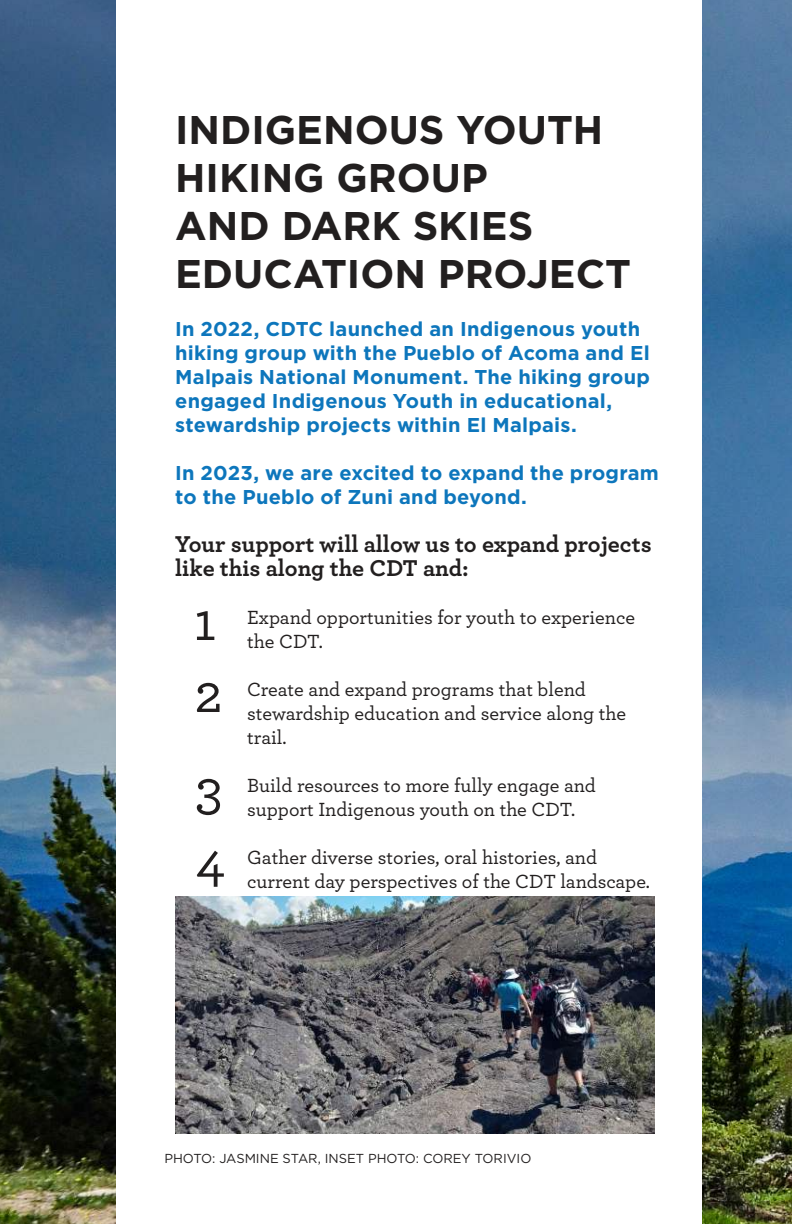
<style>
.page{position:relative;width:792px;height:1224px;background:#fff}
.page>*{position:absolute;margin:0;border:0;box-sizing:border-box;transform-origin:0 0}
.t1{font:500 56.4px "Archer";color:#221f1f}
.t2{font:700 40px/48px "Gotham";color:#221f1f}
.t3{font:700 24px/24px "Archer";color:#221f1f}
.t4{font:500 20px/24px "Archer";color:#221f1f}
.t5{font:700 20px/24px "Gotham";letter-spacing:.01em;color:#0d76bc}
.t6{font:13px "Gotham";color:#221f1f}
</style>
<div class="page">
<img style="left:0;top:0;width:792px;height:1224px">
<div style="left:116px;top:0;width:586px;height:1224px;background:#fff"></div>
<img style="left:175px;top:896px;width:479px;height:238px">
<h2 class="t2" style="left:175px;top:108px;width:458px">INDIGENOUS YOUTH<br>HIKING GROUP<br>AND DARK SKIES<br>EDUCATION PROJECT</h2>
<p class="t5" style="left:175px;top:318px;width:476px">In 2022, CDTC launched an Indigenous youth hiking group with the Pueblo of Acoma and El Malpais National Monument. The hiking group engaged Indigenous Youth in educational, stewardship projects within El Malpais.</p>
<p class="t5" style="left:175px;top:462px;width:485px">In 2023, we are excited to expand the program to the Pueblo of Zuni and beyond.</p>
<p class="t3" style="left:175px;top:533px;width:478px">Your support will allow us to expand projects like this along the CDT and:</p>
<h1 class="t1" style="left:193px;top:595px;width:25px">1</h1>
<p class="t4" style="left:247px;top:606px;width:389px">Expand opportunities for youth to experience the CDT.</p>
<h1 class="t1" style="left:195px;top:667px;width:29px">2</h1>
<p class="t4" style="left:247px;top:678px;width:380px">Create and expand programs that blend stewardship education and service along the trail.</p>
<h1 class="t1" style="left:195px;top:763px;width:29px">3</h1>
<p class="t4" style="left:247px;top:774px;width:350px">Build resources to more fully engage and support Indigenous youth on the CDT.</p>
<h1 class="t1" style="left:196px;top:835px;width:31px">4</h1>
<p class="t4" style="left:247px;top:846px;width:404px">Gather diverse stories, oral histories, and current day perspectives of the CDT landscape.</p>
<p class="t6" style="left:164px;top:1153px;width:368px">PHOTO: JASMINE STAR, INSET PHOTO: COREY TORIVIO</p>
</div>
